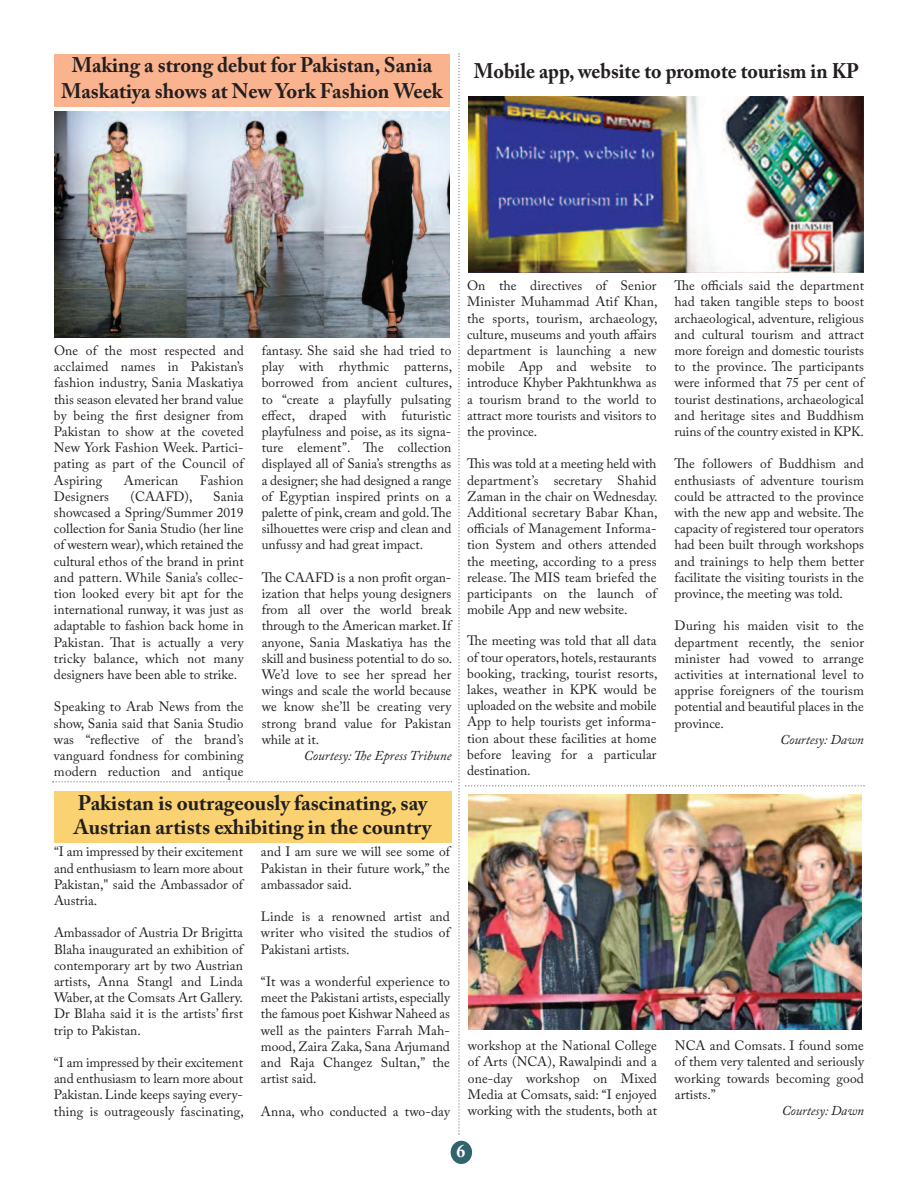
<style>
.page{position:relative;width:918px;height:1188px;background:#fff}
.page>*{position:absolute;margin:0;border:0;box-sizing:border-box;transform-origin:0 0}
.t1{font:700 21px/25.2px "Adobe Caslon Pro";color:#231f20;text-align:center}
.t2{font:700 21px "Adobe Caslon Pro";color:#231f20;scale:.95 1}
.t3{font:700 18px "Adobe Caslon Pro";color:#fff}
.t4{font:13.5px/16.2px "Adobe Caslon Pro";letter-spacing:.005em;color:#231f20;text-align:justify}
.t5{font:italic 13.5px "Adobe Caslon Pro";color:#231f20}
</style>
<div class="page">
<div style="left:451px;top:1141px;width:21px;height:23px;background:#30636d;border-radius:50%"></div>
<div style="left:54px;top:54px;width:396px;height:52px;background:#f9b38f"></div>
<img style="left:54px;top:112px;width:396px;height:226px">
<div style="left:54px;top:791px;width:397px;height:52px;background:#fad272"></div>
<svg style="left:52px;top:781px;width:400px;height:2px"></svg>
<img style="left:458px;top:53px;width:407px;height:1082px">
<h1 class="t1" style="left:61px;top:55px;width:383px">Making a strong debut for Pakistan, Sania<br>Maskatiya shows at New York Fashion Week</h1>
<h1 class="t2" style="left:474px;top:63px;width:407px">Mobile app, website to promote tourism in KP</h1>
<p class="t4" style="left:54px;top:344px;width:191px">One of the most respected and acclaimed names in Pakistan’s fashion industry, Sania Maskatiya this season elevated her brand value by being the first designer from Pakistan to show at the coveted New York Fashion Week. Partici&shy;pating as part of the Council of Aspiring</p>
<p class="t4" style="left:124px;top:473px;width:56px">American</p>
<p class="t4" style="left:200px;top:473px;width:45px">Fashion</p>
<p class="t4" style="left:54px;top:490px;width:57px">Designers</p>
<p class="t4" style="left:131px;top:490px;width:64px">(CAAFD),</p>
<p class="t4" style="left:54px;top:490px;width:191px;text-indent:159px">Sania showcased a Spring/Summer 2019 collection for Sania Studio (her line of western wear),which retained the cultural ethos of the brand in print and pattern. While Sania’s collec&shy;tion looked every bit apt for the international runway, it was just as adaptable to fashion back home in Pakistan. That is actually a very tricky balance, which not many designers have been able to strike.</p>
<p class="t4" style="left:54px;top:700px;width:191px">Speaking to Arab News from the show, Sania said that Sania Studio was “reflective of the brand’s vanguard fondness for combining modern reduction and antique</p>
<p class="t4" style="left:262px;top:344px;width:192px">fantasy. She said she had tried to play with rhythmic patterns, borrowed from ancient cultures, to “create a playfully pulsating effect, draped with futuristic playfulness and poise, as its signa&shy;ture element”. The collection displayed all of Sania’s strengths as a designer; she had designed a range of Egyptian inspired prints on a palette of pink, cream and gold.The silhouettes were crisp and clean and unfussy and had great impact.</p>
<p class="t4" style="left:262px;top:571px;width:192px">The CAAFD is a non profit organ&shy;ization that helps young designers from all over the world break through to the American market.If anyone, Sania Maskatiya has the skill and business potential to do so.<br>We’d love to see her spread her wings and scale the world because we know she’ll be creating very strong brand value for Pakistan while at it.</p>
<p class="t5" style="left:304px;top:751px;width:149px">Courtesy:The Epress Tribune</p>
<h1 class="t1" style="left:74px;top:793px;width:359px;line-height:24px;text-align:left">Pakistan is outrageously fascinating, say<br>Austrian artists exhibiting in the country</h1>
<p class="t4" style="left:54px;top:845px;width:191px">“I am impressed by their excitement and enthusiasm to learn more about Pakistan," said the Ambassador of Austria.</p>
<p class="t4" style="left:54px;top:926px;width:191px">Ambassador of Austria Dr Brigitta Blaha inaugurated an exhibition of contemporary art by two Austrian artists, Anna Stangl and Linda Waber, at the Comsats Art Gallery.<br>Dr Blaha said it is the artists’ first trip to Pakistan.</p>
<p class="t4" style="left:54px;top:1056px;width:191px">“I am impressed by their excitement and enthusiasm to learn more about Pakistan.Linde keeps saying every&shy;thing is outrageously fascinating,</p>
<p class="t4" style="left:261px;top:845px;width:191px">and I am sure we will see some of Pakistan in their future work,” the ambassador said.</p>
<p class="t4" style="left:261px;top:910px;width:191px">Linde is a renowned artist and writer who visited the studios of Pakistani artists.</p>
<p class="t4" style="left:261px;top:975px;width:191px">“It was a wonderful experience to meet the Pakistani artists, especially the famous poet Kishwar Naheed as well as the painters Farrah Mah&shy;mood, Zaira Zaka, Sana Arjumand and Raja Changez Sultan,” the artist said.</p>
<p class="t4" style="left:261px;top:1105px;width:191px">Anna, who conducted a two-day</p>
<p class="t4" style="left:467px;top:279px;width:192px">On the directives of Senior Minister Muhammad Atif Khan, the sports, tourism, archaeology, culture, museums and youth affairs department is launching a new mobile App and website to introduce Khyber Pakhtunkhwa as a tourism brand to the world to attract more tourists and visitors to the province.</p>
<p class="t4" style="left:467px;top:457px;width:192px">This was told at a meeting held with department’s secretary Shahid Zaman in the chair on Wednesday.<br>Additional secretary Babar Khan, officials of Management Informa&shy;tion System and others attended the meeting, according to a press release. The MIS team briefed the participants on the launch of mobile App and new website.</p>
<p class="t4" style="left:467px;top:634px;width:192px">The meeting was told that all data of tour operators, hotels,restaurants booking, tracking, tourist resorts, lakes, weather in KPK would be uploaded on the website and mobile App to help tourists get informa&shy;tion about these facilities at home before leaving for a particular destination.</p>
<p class="t4" style="left:675px;top:279px;width:191px">The officials said the department had taken tangible steps to boost archaeological, adventure, religious and cultural tourism and attract more foreign and domestic tourists to the province. The participants were informed that 75 per cent of tourist destinations, archaeological and heritage sites and Buddhism ruins of the country existed in KPK.</p>
<p class="t4" style="left:675px;top:457px;width:191px">The followers of Buddhism and enthusiasts of adventure tourism could be attracted to the province with the new app and website. The capacity of registered tour operators had been built through workshops and trainings to help them better facilitate the visiting tourists in the province, the meeting was told.</p>
<p class="t4" style="left:675px;top:619px;width:191px">During his maiden visit to the department recently, the senior minister had vowed to arrange activities at international level to apprise foreigners of the tourism potential and beautiful places in the province.</p>
<p class="t5" style="left:780px;top:735px;width:85px">Courtesy: Dawn</p>
<p class="t4" style="left:468px;top:1039px;width:191px">workshop at the National College of Arts (NCA), Rawalpindi and a one-day workshop on Mixed Media at Comsats, said: “I enjoyed working with the students, both at</p>
<p class="t4" style="left:675px;top:1039px;width:191px">NCA and Comsats. I found some of them very talented and seriously working towards becoming good artists.”</p>
<p class="t5" style="left:782px;top:1106px;width:84px">Courtesy: Dawn</p>
<h2 class="t3" style="left:457px;top:1144px;width:10px">6</h2>
</div>
